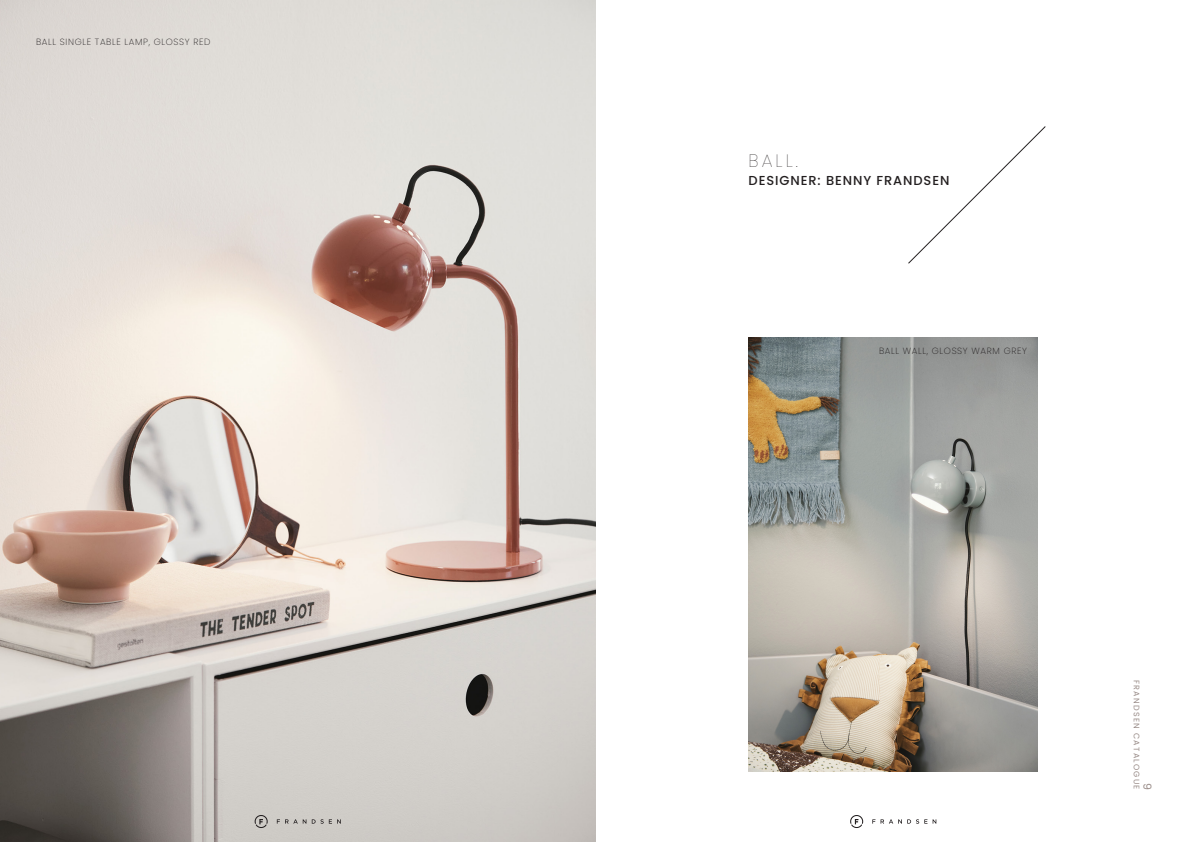
<style>
.page{position:relative;width:1191px;height:842px;background:#fff}
.page>*{position:absolute;margin:0;border:0;box-sizing:border-box;transform-origin:0 0}
.t1{font:100 18px "Poppins";color:#231f20}
.t2{font:500 13px "Poppins";letter-spacing:.07em;color:#231f20}
.t3{font:11px "Poppins";color:#998c88}
.t4{font:200 9px "Poppins";letter-spacing:.07em;color:#231f20}
.t5{font:8px "Poppins";letter-spacing:.15em;color:#998c88}
</style>
<div class="page">
<img style="left:0;top:0;width:595px;height:842px">
<img style="left:748px;top:337px;width:290px;height:434px">
<svg style="left:908px;top:126px;width:138px;height:138px"></svg>
<svg style="left:312px;top:819px;width:29px;height:5px"></svg>
<svg style="left:277px;top:819px;width:29px;height:5px"></svg>
<svg style="left:255px;top:815px;width:13px;height:13px"></svg>
<svg style="left:872px;top:819px;width:64px;height:5px"></svg>
<svg style="left:850px;top:815px;width:13px;height:13px"></svg>
<p class="t4" style="left:36px;top:37px;width:176px">BALL SINGLE TABLE LAMP, GLOSSY RED</p>
<p class="t1" style="left:748px;top:150px;width:51px">BALL.</p>
<p class="t2" style="left:748px;top:173px;width:202px">DESIGNER: BENNY FRANDSEN</p>
<p class="t4" style="left:879px;top:345px;width:149px">BALL WALL, GLOSSY WARM GREY</p>
<p class="t5" style="left:1141px;top:680px;width:111px;rotate:90deg">FRANDSEN CATALOGUE</p>
<p class="t3" style="left:1153px;top:782px;width:8px;rotate:90deg">9</p>
</div>
